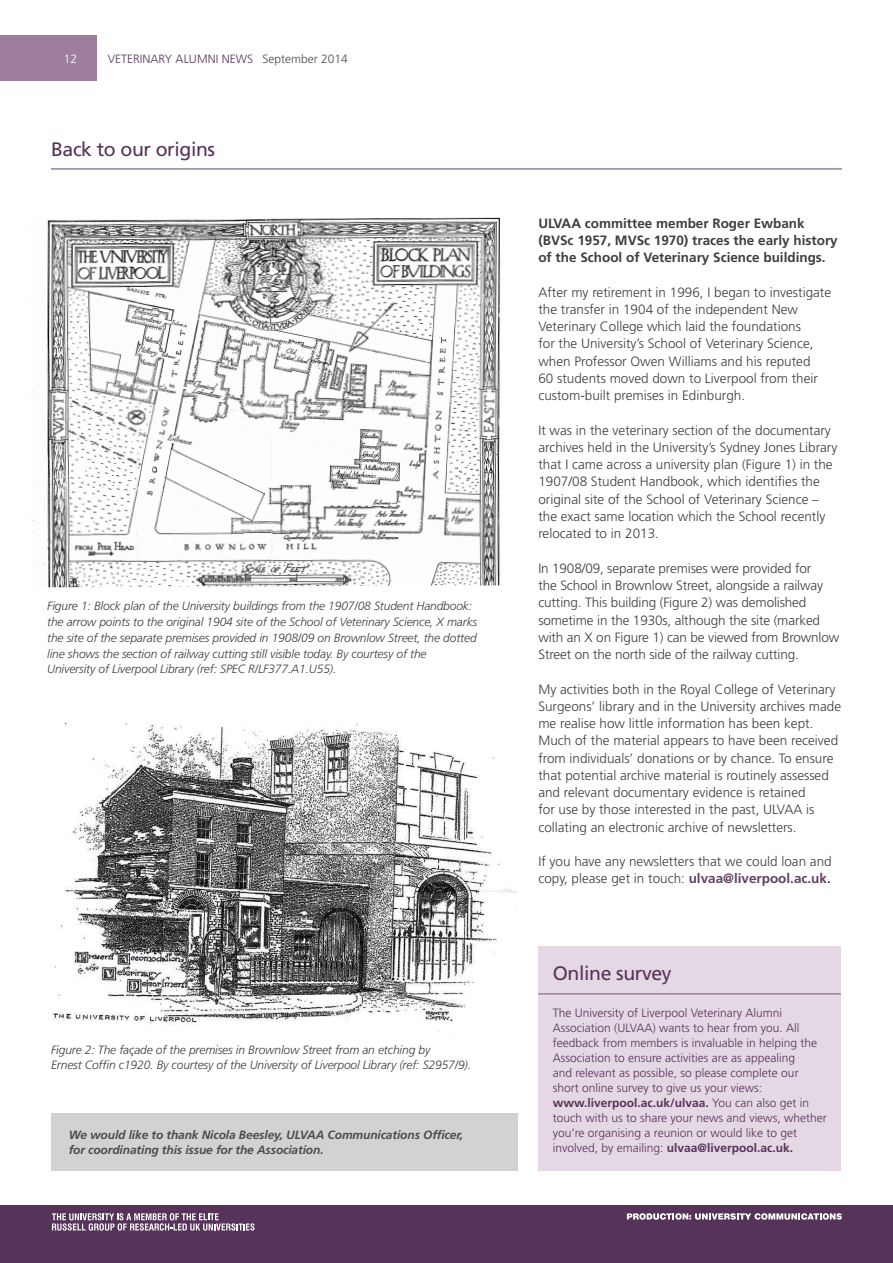
<style>
.page{position:relative;width:893px;height:1263px;background:#fff}
.page>*{position:absolute;margin:0;border:0;box-sizing:border-box;transform-origin:0 0}
.t1{font:19.5px "Frutiger LT Std";letter-spacing:-.02em;color:#563358}
.t2{font:300 13.5px/17.2px "Frutiger LT Std";color:#3e3e3f}
.t3{font:700 13.5px/17.2px "Frutiger LT Std";color:#3e3e3f}
.t4{font:italic 300 12px/15.8px "Frutiger LT Std";letter-spacing:-.01em;color:#3e3e3f}
.t5{font:300 12px/15px "Frutiger LT Std";color:#563358}
.t6{font:italic 700 12px/15px "Frutiger LT Std";letter-spacing:-.01em;color:#4b4c4d}
.t7{font:300 12px "Frutiger LT Std";color:#4b4c4d}
.t8{font:300 12px "Frutiger LT Std";color:#fff}
.s1{font-weight:700;color:#634161}
.s2{font-weight:700}
</style>
<div class="page">
<img style="left:32px;top:218px;width:469px;height:369px">
<img style="left:53px;top:722px;width:463px;height:317px">
<div style="left:538px;top:946px;width:303px;height:225px;background:#e4d8e4"></div>
<div style="left:0;top:1205px;width:893px;height:58px;background:#563358"></div>
<svg style="left:627px;top:1213px;width:215px;height:7px"></svg>
<svg style="left:52px;top:1213px;width:203px;height:17px"></svg>
<div style="left:0;top:36px;width:97px;height:45px;background:#9d7e9f"></div>
<hr style="left:51px;top:168px;width:791px;height:2px;background:#9d7e9f">
<hr style="left:538px;top:993px;width:303px;height:1px;background:#9d7e9f">
<div style="left:51px;top:1113px;width:466px;height:58px;background:#d1d2d4"></div>
<p class="t8" style="left:64px;top:52px;width:15px">12</p>
<p class="t5" style="left:108px;top:52px;width:147px">VETERINARY ALUMNI NEWS</p>
<p class="t7" style="left:263px;top:52px;width:87px">September 2014</p>
<p class="t1" style="left:51px;top:138px;width:166px">Back to our origins</p>
<p class="t4" style="left:47px;top:598px;width:432px">Figure 1: Block plan of the University buildings from the 1907/08 Student Handbook: the arrow points to the original 1904 site of the School of Veterinary Science, X marks</p>
<p class="t4" style="left:47px;top:630px;width:431px">the site of the separate premises provided in 1908/09 on Brownlow Street, the dotted line shows the section of railway cutting still visible today. By courtesy of the</p>
<p class="t4" style="left:47px;top:661px;width:291px">University of Liverpool Library (ref: SPEC R/LF377.A1.U55).</p>
<p class="t4" style="left:51px;top:1042px;width:381px">Figure 2: The façade of the premises in Brownlow Street from an etching by</p>
<p class="t4" style="left:51px;top:1057px;width:422px">Ernest Coffin c1920. By courtesy of the University of Liverpool Library (ref: S2957/9).</p>
<p class="t6" style="left:69px;top:1127px;width:396px">We would like to thank Nicola Beesley, ULVAA Communications Officer, for coordinating this issue for the Association.</p>
<p class="t3" style="left:538px;top:214px;width:301px">ULVAA committee member Roger Ewbank (BVSc 1957, MVSc 1970) traces the early history of the School of Veterinary Science buildings.</p>
<p class="t2" style="left:538px;top:284px;width:294px">After my retirement in 1996, I began to investigate the transfer in 1904 of the independent New Veterinary College which laid the foundations<br>for the University’s School of Veterinary Science, when Professor Owen Williams and his reputed<br>60 students moved down to Liverpool from their custom-built premises in Edinburgh.</p>
<p class="t2" style="left:538px;top:422px;width:301px">It was in the veterinary section of the documentary archives held in the University’s Sydney Jones Library that I came across a university plan (Figure 1) in the 1907/08 Student Handbook, which identifies the original site of the School of Veterinary Science – the exact same location which the School recently relocated to in 2013.</p>
<p class="t2" style="left:538px;top:560px;width:302px">In 1908/09, separate premises were provided for<br>the School in Brownlow Street, alongside a railway cutting. This building (Figure 2) was demolished sometime in the 1930s, although the site (marked with an X on Figure 1) can be viewed from Brownlow Street on the north side of the railway cutting.</p>
<p class="t2" style="left:538px;top:680px;width:304px">My activities both in the Royal College of Veterinary Surgeons’ library and in the University archives made me realise how little information has been kept.<br>Much of the material appears to have been received from individuals’ donations or by chance. To ensure that potential archive material is routinely assessed and relevant documentary evidence is retained<br>for use by those interested in the past, ULVAA is collating an electronic archive of newsletters.</p>
<p class="t2" style="left:538px;top:853px;width:295px">If you have any newsletters that we could loan and copy, please get in touch: <span class="s1">ulvaa@liverpool.ac.uk.</span></p>
<p class="t1" style="left:553px;top:962px;width:120px">Online survey</p>
<p class="t5" style="left:553px;top:1006px;width:266px">The University of Liverpool Veterinary Alumni Association (ULVAA) wants to hear from you. All feedback from members is invaluable in helping the Association to ensure activities are as appealing</p>
<p class="t5" style="left:553px;top:1066px;width:247px">and relevant as possible, so please complete our short online survey to give us your views:</p>
<p class="t5" style="left:553px;top:1096px;width:275px"><span class="s2">www.liverpool.ac.uk/ulvaa.</span> You can also get in touch with us to share your news and views, whether you’re organising a reunion or would like to get involved, by emailing: <span class="s2">ulvaa@liverpool.ac.uk.</span></p>
</div>
